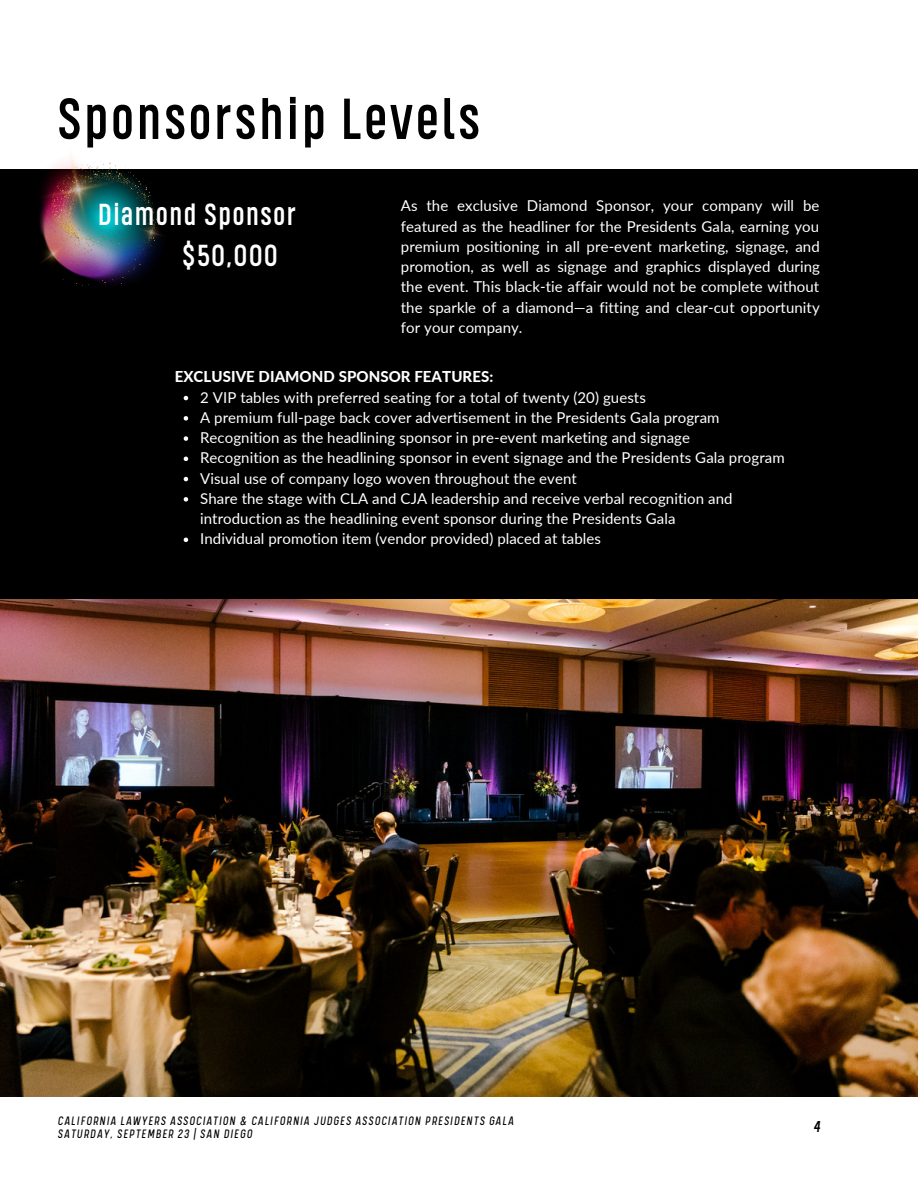
<style>
.page{position:relative;width:918px;height:1188px;background:#fff}
.page>*{position:absolute;margin:0;border:0;box-sizing:border-box;transform-origin:0 0}
.t1{font:500 57px "Kelpt Sans B2";letter-spacing:.035em;color:#000}
.t2{font:500 30px "Kelpt Sans B2";letter-spacing:.035em;color:#fff}
.t3{font:italic 500 15.6px "Kelpt Sans B2";color:#000}
.t4{font:15px/20.2px "Lato";letter-spacing:.005em;color:#fff;text-align:justify}
.t5{font:800 15px "Lato";letter-spacing:.005em;color:#fff}
.t6{font:italic 12px "Kelpt Sans B2";letter-spacing:.09em;color:#000}
</style>
<div class="page">
<div style="left:0;top:170px;width:918px;height:430px;background:#000"></div>
<img style="left:62px;top:169px;width:97px;height:118px">
<img style="left:21px;top:156px;width:114px;height:92px">
<img style="left:30px;top:232px;width:46px;height:46px">
<img style="left:130px;top:210px;width:33px;height:45px">
<img style="left:0;top:600px;width:918px;height:496px">
<svg style="left:184px;top:396px;width:4px;height:4px"></svg>
<svg style="left:184px;top:416px;width:4px;height:5px"></svg>
<svg style="left:184px;top:436px;width:4px;height:5px"></svg>
<svg style="left:184px;top:457px;width:4px;height:4px"></svg>
<svg style="left:184px;top:477px;width:4px;height:4px"></svg>
<svg style="left:184px;top:497px;width:4px;height:5px"></svg>
<svg style="left:184px;top:538px;width:4px;height:4px"></svg>
<p class="t1" style="left:57px;top:96px;width:425px">Sponsorship Levels</p>
<p class="t2" style="left:98px;top:202px;width:200px">Diamond Sponsor</p>
<p class="t2" style="left:182px;top:244px;width:98px">$50,000</p>
<p class="t4" style="left:401px;top:195px;width:421px">As the exclusive Diamond Sponsor, your company will be featured as the headliner for the Presidents Gala, earning you premium positioning in all pre-event marketing, signage, and promotion, as well as signage and graphics displayed during the event. This black-tie affair would not be complete without the sparkle of a diamond—a fitting and clear-cut opportunity for your company.</p>
<p class="t5" style="left:175px;top:368px;width:320px">EXCLUSIVE DIAMOND SPONSOR FEATURES:</p>
<p class="t4" style="left:200px;top:387px;width:447px">2 VIP tables with preferred seating for a total of twenty (20) guests</p>
<p class="t4" style="left:200px;top:407px;width:521px">A premium full-page back cover advertisement in the Presidents Gala program</p>
<p class="t4" style="left:200px;top:427px;width:491px">Recognition as the headlining sponsor in pre-event marketing and signage</p>
<p class="t4" style="left:200px;top:447px;width:586px">Recognition as the headlining sponsor in event signage and the Presidents Gala program</p>
<p class="t4" style="left:200px;top:468px;width:378px">Visual use of company logo woven throughout the event</p>
<p class="t4" style="left:200px;top:488px;width:534px">Share the stage with CLA and CJA leadership and receive verbal recognition and introduction as the headlining event sponsor during the Presidents Gala</p>
<p class="t4" style="left:200px;top:528px;width:402px">Individual promotion item (vendor provided) placed at tables</p>
<p class="t6" style="left:58px;top:1116px;width:457px">CALIFORNIA LAWYERS ASSOCIATION &amp; CALIFORNIA JUDGES ASSOCIATION PRESIDENTS GALA</p>
<p class="t6" style="left:58px;top:1129px;width:196px">SATURDAY, SEPTEMBER 23 | SAN DIEGO</p>
<p class="t3" style="left:813px;top:1120px;width:8px">4</p>
</div>
